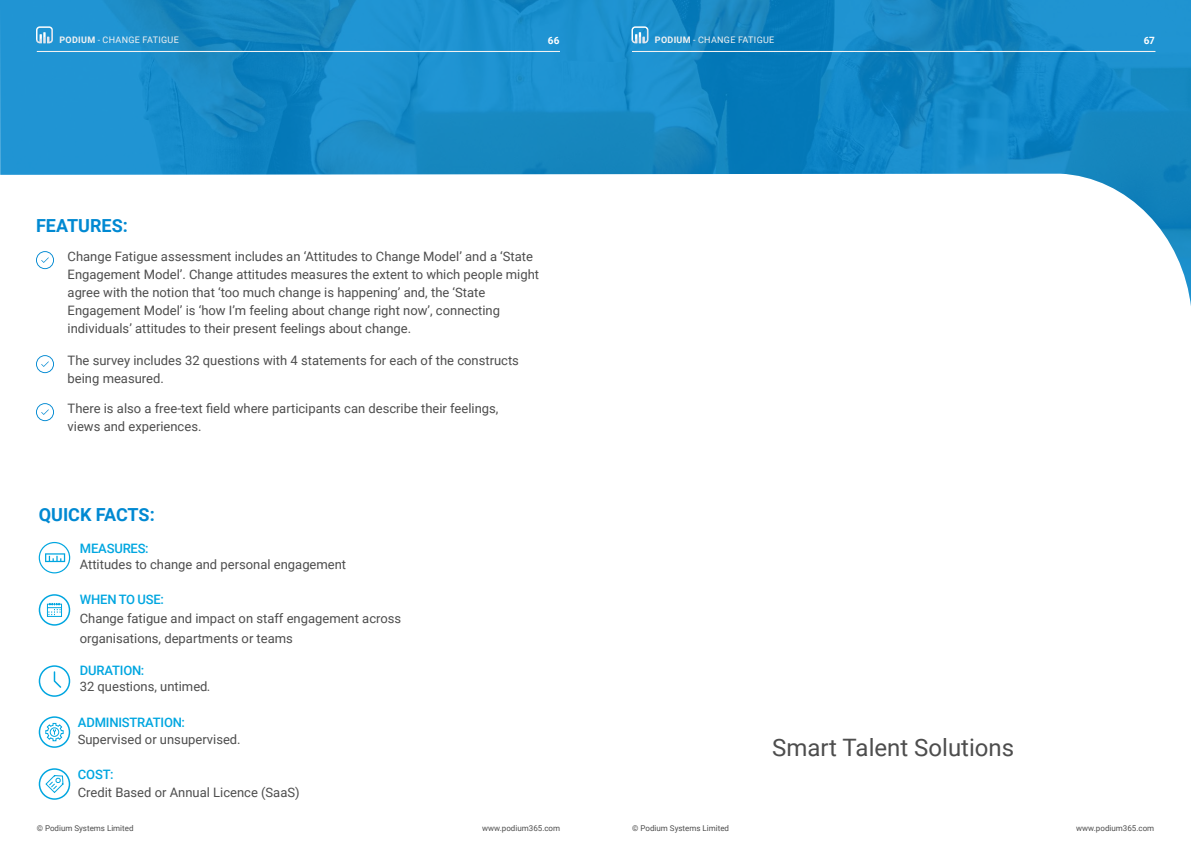
<style>
.page{position:relative;width:1191px;height:842px;background:#fff}
.page>*{position:absolute;margin:0;border:0;box-sizing:border-box;transform-origin:0 0}
.t1{font:24px "Roboto";color:#4d4d4d}
.t2{font:700 18px "Roboto";color:#0089d2}
.t3{font:13px/18px "Roboto";color:#4d4d4d}
.t4{font:500 13px "Roboto";letter-spacing:-.015em;color:#00a6e0}
._6_pt_Small_Text{font:700 10px "Roboto";color:#f2f2f2}
._6_pt_Small_Text-2{font:700 10px "Roboto";color:#fff}
.Body_copy{font:9px "Roboto";letter-spacing:.035em;color:#f2f2f2}
.t5{font:8px "Roboto";color:#4d4d4d}
.s1{font-weight:700}
.s2{font-style:italic}
</style>
<div class="page">
<img style="left:0;top:0;width:1191px;height:306px">
<div style="left:37px;top:51px;width:522px;height:1px;border:1px solid #f2f2f2"></div>
<svg style="left:36px;top:26px;width:17px;height:17px"></svg>
<svg style="left:39px;top:716px;width:31px;height:32px"></svg>
<svg style="left:39px;top:768px;width:31px;height:32px"></svg>
<svg style="left:39px;top:542px;width:31px;height:31px"></svg>
<svg style="left:39px;top:665px;width:31px;height:32px"></svg>
<svg style="left:39px;top:594px;width:31px;height:32px"></svg>
<svg style="left:36px;top:251px;width:18px;height:18px"></svg>
<svg style="left:36px;top:355px;width:18px;height:18px"></svg>
<svg style="left:36px;top:403px;width:18px;height:18px"></svg>
<div style="left:632px;top:51px;width:523px;height:1px;border:1px solid #f2f2f2"></div>
<svg style="left:631px;top:26px;width:17px;height:17px"></svg>
<p class="Body_copy" style="left:59px;top:33px;width:154px"><span class="s1">PODIUM</span> ASSESSMEN CATALOGUE</p>
<p class="Body_copy" style="left:98px;top:33px;width:83px">- CHANGE FATIGUE</p>
<p class="_6_pt_Small_Text" style="left:548px;top:33px;width:13px">66</p>
<p class="t2" style="left:36px;top:213px;width:93px">FEATURES:</p>
<p class="t3" style="left:68px;top:247px;width:473px">Change Fatigue assessment includes an ‘Attitudes to Change Model’ and a ‘State Engagement Model’. Change attitudes measures the extent to which people might agree with the notion that ‘too much change is happening’ and, the ‘State Engagement Model’ is ‘how I’m feeling about change right now’, connecting individuals’ attitudes to their present feelings about change.</p>
<p class="t3" style="left:68px;top:351px;width:453px">The survey includes 32 questions with 4 statements for each of the constructs</p>
<p class="t3" style="left:68px;top:369px;width:98px">being measured.</p>
<p class="t3" style="left:68px;top:399px;width:432px">There is also a free-text field where participants can describe their feelings, views and experiences.</p>
<p class="t2" style="left:39px;top:502px;width:117px">QUICK FACTS:</p>
<p class="t4" style="left:80px;top:539px;width:70px">MEASURES:</p>
<p class="t3" style="left:80px;top:555px;width:268px">Attitudes to change and personal engagement</p>
<p class="t4" style="left:80px;top:590px;width:85px">WHEN TO USE:</p>
<p class="t3" style="left:80px;top:608px;width:323px;line-height:20px">Change fatigue and impact on staff engagement across organisations, departments or teams</p>
<p class="t4" style="left:80px;top:661px;width:66px">DURATION:</p>
<p class="t3" style="left:80px;top:677px;width:133px">32 questions, untimed<span class="s2">.</span></p>
<p class="t4" style="left:78px;top:713px;width:109px">ADMINISTRATION:</p>
<p class="t3" style="left:78px;top:730px;width:164px">Supervised or unsupervised.</p>
<p class="t4" style="left:78px;top:765px;width:37px">COST:</p>
<p class="t3" style="left:78px;top:782px;width:223px">Credit Based or Annual Licence (SaaS)</p>
<p class="Body_copy" style="left:655px;top:33px;width:121px"><span class="s1">PODIUM</span> - CHANGE FATIGUE</p>
<p class="_6_pt_Small_Text-2" style="left:1143px;top:33px;width:13px">67</p>
<p class="t1" style="left:772px;top:731px;width:243px">Smart Talent Solutions</p>
<p class="t5" style="left:37px;top:822px;width:98px">© Podium Systems Limited</p>
<p class="t5" style="left:482px;top:822px;width:79px">www.podium365.com</p>
<p class="t5" style="left:632px;top:822px;width:98px">© Podium Systems Limited</p>
<p class="t5" style="left:1076px;top:822px;width:79px">www.podium365.com</p>
</div>
